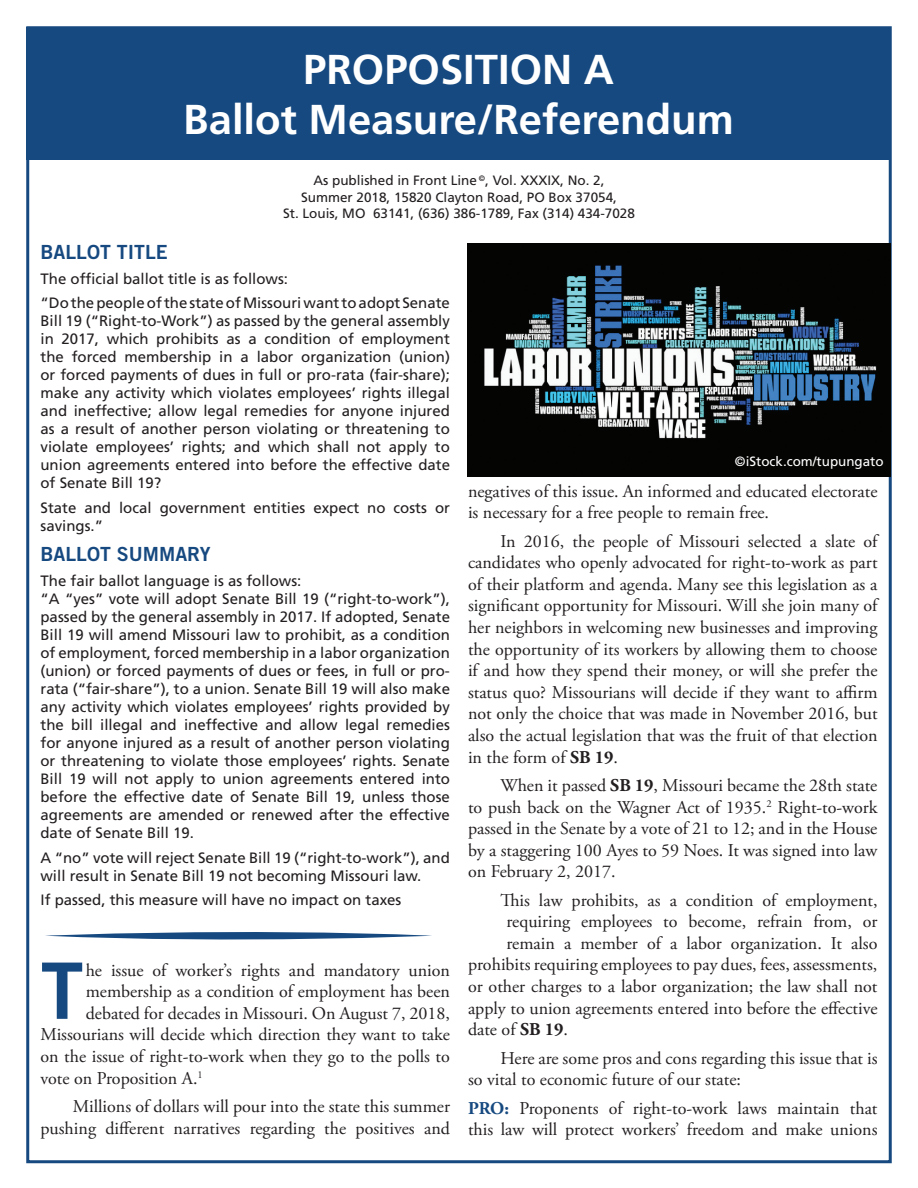
<style>
.page{position:relative;width:918px;height:1188px;background:#fff}
.page>*{position:absolute;margin:0;border:0;box-sizing:border-box;transform-origin:0 0}
.t1{font:77.85px "Trade Gothic Bold Two";color:#164980}
.t2{font:700 41.7px "Frutiger";color:#fff}
.t3{font:19.5px "Trade Gothic Bold Two";color:#164980}
.t4{font:18px/21.6px "Adobe Garamond Pro";color:#231f20}
.t5{font:15px/18px "Frutiger";color:#231f20;text-align:justify}
.t6{font:13.5px "Frutiger";color:#231f20}
.t7{font:13.35px "Frutiger";color:#fff}
.s1{font-weight:700}
.s2{font-weight:700;color:#164980}
</style>
<div class="page">
<div style="left:26px;top:27px;width:865px;height:133px;background:#164980"></div>
<img style="left:468px;top:243px;width:423px;height:234px">
<svg style="left:45px;top:932px;width:387px;height:8px"></svg>
<p class="t2" style="left:303px;top:45px;width:312px">PROPOSITION A</p>
<p class="t2" style="left:183px;top:95px;width:552px">Ballot Measure/Referendum</p>
<p class="t6" style="left:313px;top:173px;width:293px">As published in Front Line <sup>©</sup>, Vol. XXXIX, No. 2,</p>
<p class="t6" style="left:301px;top:189px;width:317px">Summer 2018, 15820 Clayton Road, PO Box 37054,</p>
<p class="t6" style="left:283px;top:205px;width:353px">St. Louis, MO 63141, (636) 386-1789, Fax (314) 434-7028</p>
<p class="t3" style="left:40px;top:240px;width:129px">BALLOT TITLE</p>
<p class="t5" style="left:40px;top:269px;width:249px">The official ballot title is as follows:</p>
<p class="t5" style="left:40px;top:294px;width:411px">“Do the people of the state of Missouri want to adopt Senate Bill 19 (“Right-to-Work”) as passed by the general assembly in 2017, which prohibits as a condition of employment the forced membership in a labor organization (union) or forced payments of dues in full or pro-rata (fair-share); make any activity which violates employees’ rights illegal and ineffective; allow legal remedies for anyone injured as a result of another person violating or threatening to violate employees’ rights; and which shall not apply to union agreements entered into before the effective date of Senate Bill 19?</p>
<p class="t5" style="left:40px;top:499px;width:411px">State and local government entities expect no costs or savings.”</p>
<p class="t3" style="left:40px;top:542px;width:172px">BALLOT SUMMARY</p>
<p class="t5" style="left:40px;top:572px;width:262px">The fair ballot language is as follows:</p>
<p class="t5" style="left:40px;top:590px;width:411px">“A “yes” vote will adopt Senate Bill 19 (“right-to-work”), passed by the general assembly in 2017. If adopted, Senate Bill 19 will amend Missouri law to prohibit, as a condition of employment, forced membership in a labor organization (union) or forced payments of dues or fees, in full or pro&shy;rata (“fair-share”), to a union. Senate Bill 19 will also make any activity which violates employees’ rights provided by the bill illegal and ineffective and allow legal remedies for anyone injured as a result of another person violating or threatening to violate those employees’ rights. Senate Bill 19 will not apply to union agreements entered into before the effective date of Senate Bill 19, unless those agreements are amended or renewed after the effective date of Senate Bill 19.</p>
<p class="t5" style="left:40px;top:848px;width:411px">A “no” vote will reject Senate Bill 19 (“right-to-work”), and will result in Senate Bill 19 not becoming Missouri law.</p>
<p class="t5" style="left:40px;top:891px;width:362px">If passed, this measure will have no impact on taxes</p>
<p class="t1" style="left:40px;top:943px;width:45px">T</p>
<p class="t4" style="left:86px;top:960px;width:366px">he issue of worker’s rights and mandatory union</p>
<p class="t4" style="left:86px;top:981px;width:366px">membership as a condition of employment has been</p>
<p class="t4" style="left:86px;top:1003px;width:366px">debated for decades in Missouri. On August 7, 2018,</p>
<p class="t4" style="left:40px;top:1025px;width:411px">Missourians will decide which direction they want to take</p>
<p class="t4" style="left:40px;top:1046px;width:411px">on the issue of right-to-work when they go to the polls to</p>
<p class="t4" style="left:40px;top:1068px;width:164px">vote on Proposition A.<sup>1</sup></p>
<p class="t4" style="left:40px;top:1096px;width:411px;text-align:right">Millions of dollars will pour into the state this summer pushing different narratives regarding the positives and</p>
<p class="t7" style="left:735px;top:454px;width:150px">©iStock.com/tupungato</p>
<p class="t4" style="left:468px;top:481px;width:411px">negatives of this issue. An informed and educated electorate is necessary for a free people to remain free.</p>
<p class="t4" style="left:468px;top:531px;width:411px;text-align:justify;text-indent:32px">In 2016, the people of Missouri selected a slate of candidates who openly advocated for right-to-work as part of their platform and agenda. Many see this legislation as a significant opportunity for Missouri. Will she join many of her neighbors in welcoming new businesses and improving the opportunity of its workers by allowing them to choose if and how they spend their money, or will she prefer the status quo? Missourians will decide if they want to affirm not only the choice that was made in November 2016, but also the actual legislation that was the fruit of that election in the form of <span class="s1">SB 19</span>.</p>
<p class="t4" style="left:468px;top:775px;width:411px;text-align:justify;text-indent:32px">When it passed <span class="s1">SB 19</span>, Missouri became the 28th state to push back on the Wagner Act of 1935.<sup>2</sup> Right-to-work passed in the Senate by a vote of 21 to 12; and in the House by a staggering 100 Ayes to 59 Noes. It was signed into law on February 2, 2017.</p>
<p class="t4" style="left:500px;top:890px;width:379px">This law prohibits, as a condition of employment,</p>
<p class="t4" style="left:507px;top:911px;width:372px">requiring employees to become, refrain from, or</p>
<p class="t4" style="left:507px;top:933px;width:372px">remain a member of a labor organization. It also</p>
<p class="t4" style="left:468px;top:955px;width:411px">prohibits requiring employees to pay dues, fees, assessments,</p>
<p class="t4" style="left:468px;top:976px;width:411px">or other charges to a labor organization; the law shall not</p>
<p class="t4" style="left:468px;top:998px;width:411px">apply to union agreements entered into before the effective</p>
<p class="t4" style="left:468px;top:1019px;width:102px">date of <span class="s1">SB 19</span>.</p>
<p class="t4" style="left:468px;top:1048px;width:411px;text-indent:32px">Here are some pros and cons regarding this issue that is so vital to economic future of our state:</p>
<p class="t4" style="left:468px;top:1098px;width:411px"><span class="s2">PRO:</span> Proponents of right-to-work laws maintain that this law will protect workers’ freedom and make unions</p>
</div>
